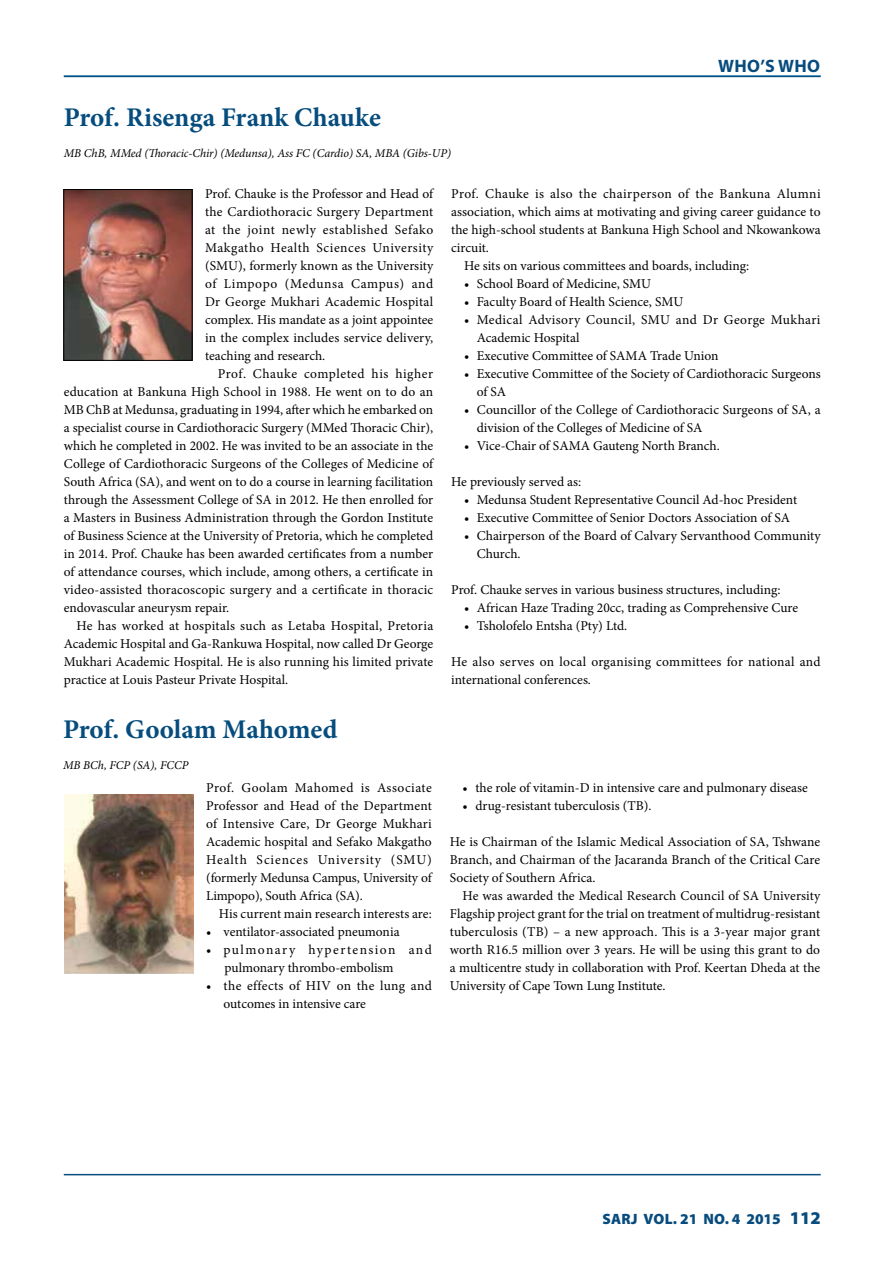
<style>
.page{position:relative;width:893px;height:1263px;background:#fff}
.page>*{position:absolute;margin:0;border:0;box-sizing:border-box;transform-origin:0 0}
.t1{font:700 27px "Minion Pro";color:#064d7e}
.t2{font:700 18px "Myriad Pro";letter-spacing:.02em;color:#084c7e}
.t3{font:900 15px "Myriad Pro";letter-spacing:.015em;color:#084c7e}
.t4{font:13.5px/18px "Minion Pro";color:#000;text-align:justify}
.t5{font:13.5px/18px "Minion Pro";letter-spacing:.02em;color:#000}
.t6{font:13.5px/18px "Minion Pro";letter-spacing:.055em;color:#000}
.t7{font:13.5px "Minion Pro";letter-spacing:.03em;color:#000}
.t8{font:italic 12px "Minion Pro";color:#000}
.s1{font-size:18px}
</style>
<div class="page">
<hr style="left:64px;top:75px;width:757px;height:1px;background:#3492d0">
<hr style="left:64px;top:76px;width:757px;height:1px;background:#064d7e">
<hr style="left:64px;top:1174px;width:757px;height:1px;background:#064d7e">
<img style="left:66px;top:191px;width:124px;height:168px">
<div style="left:64px;top:189px;width:128px;height:172px;border:1px solid #000"></div>
<img style="left:65px;top:794px;width:128px;height:179px">
<h1 class="t1" style="left:64px;top:98px;width:319px">Prof. Risenga Frank Chauke</h1>
<p class="t8" style="left:64px;top:144px;width:389px">MB ChB, MMed (Thoracic-Chir) (Medunsa), Ass FC (Cardio) SA, MBA (Gibs-UP)</p>
<h2 class="t2" style="left:718px;top:54px;width:103px">WHO’S WHO</h2>
<p class="t4" style="left:205px;top:185px;width:230px">Prof. Chauke is the Professor and Head of the Cardiothoracic Surgery Department at the joint newly established Sefako Makgatho Health Sciences University (SMU), formerly known as the University of Limpopo (Medunsa Campus) and Dr George Mukhari Academic Hospital complex. His mandate as a joint appointee in the complex includes service delivery, teaching and research.</p>
<p class="t4" style="left:64px;top:365px;width:371px;text-indent:154px">Prof. Chauke completed his higher education at Bankuna High School in 1988. He went on to do an MB ChB at Medunsa, graduating in 1994, after which he embarked on a specialist course in Cardiothoracic Surgery (MMed Thoracic Chir), which he completed in 2002. He was invited to be an associate in the College of Cardiothoracic Surgeons of the Colleges of Medicine of South Africa (SA), and went on to do a course in learning facilitation through the Assessment College of SA in 2012. He then enrolled for a Masters in Business Administration through the Gordon Institute of Business Science at the University of Pretoria, which he completed in 2014. Prof. Chauke has been awarded certificates from a number of attendance courses, which include, among others, a certificate in video-assisted thoracoscopic surgery and a certificate in thoracic endovascular aneurysm repair.</p>
<p class="t4" style="left:64px;top:617px;width:371px;text-indent:13px">He has worked at hospitals such as Letaba Hospital, Pretoria Academic Hospital and Ga-Rankuwa Hospital, now called Dr George Mukhari Academic Hospital. He is also running his limited private practice at Louis Pasteur Private Hospital.</p>
<h1 class="t1" style="left:63px;top:710px;width:276px">Prof. Goolam Mahomed</h1>
<p class="t8" style="left:63px;top:756px;width:127px">MB BCh, FCP (SA), FCCP</p>
<p class="t4" style="left:206px;top:779px;width:227px">Prof. Goolam Mahomed is Associate Professor and Head of the Department of Intensive Care, Dr George Mukhari Academic hospital and Sefako Makgatho Health Sciences University (SMU) (formerly Medunsa Campus, University of Limpopo), South Africa (SA).</p>
<p class="t4" style="left:219px;top:905px;width:214px">His current main research interests are:</p>
<p class="t4" style="left:206px;top:923px;width:195px">• ventilator-associated pneumonia</p>
<p class="t6" style="left:225px;top:941px;width:209px;text-indent:-18px">• pulmonary hypertension and pulmonary thrombo-embolism</p>
<p class="t4" style="left:224px;top:977px;width:210px;text-indent:-17px">• the effects of HIV on the lung and outcomes in intensive care</p>
<p class="t7" style="left:451px;top:185px;width:371px">Prof. Chauke is also the chairperson of the Bankuna Alumni</p>
<p class="t4" style="left:451px;top:203px;width:371px">association, which aims at motivating and giving career guidance to</p>
<p class="t4" style="left:451px;top:221px;width:371px">the high-school students at Bankuna High School and Nkowankowa</p>
<p class="t4" style="left:451px;top:239px;width:39px">circuit.</p>
<p class="t4" style="left:464px;top:257px;width:287px">He sits on various committees and boards, including:</p>
<p class="t4" style="left:464px;top:275px;width:189px">• School Board of Medicine, SMU</p>
<p class="t4" style="left:464px;top:293px;width:221px">• Faculty Board of Health Science, SMU</p>
<p class="t5" style="left:477px;top:311px;width:345px;text-indent:-13px">• Medical Advisory Council, SMU and Dr George Mukhari<br>Academic Hospital</p>
<p class="t4" style="left:464px;top:347px;width:256px">• Executive Committee of SAMA Trade Union</p>
<p class="t4" style="left:477px;top:365px;width:345px;text-indent:-13px">• Executive Committee of the Society of Cardiothoracic Surgeons of SA</p>
<p class="t4" style="left:477px;top:401px;width:345px;text-indent:-13px">• Councillor of the College of Cardiothoracic Surgeons of SA, a division of the Colleges of Medicine of SA</p>
<p class="t4" style="left:464px;top:437px;width:257px">• Vice-Chair of SAMA Gauteng North Branch.</p>
<p class="t4" style="left:451px;top:473px;width:131px">He previously served as:</p>
<p class="t4" style="left:464px;top:491px;width:335px">• Medunsa Student Representative Council Ad-hoc President</p>
<p class="t4" style="left:464px;top:509px;width:328px">• Executive Committee of Senior Doctors Association of SA</p>
<p class="t4" style="left:477px;top:527px;width:345px;text-indent:-13px">• Chairperson of the Board of Calvary Servanthood Community<br>Church.</p>
<p class="t4" style="left:451px;top:581px;width:331px">Prof. Chauke serves in various business structures, including:</p>
<p class="t4" style="left:464px;top:599px;width:336px">• African Haze Trading 20cc, trading as Comprehensive Cure</p>
<p class="t4" style="left:464px;top:617px;width:165px">• Tsholofelo Entsha (Pty) Ltd.</p>
<p class="t4" style="left:451px;top:653px;width:371px">He also serves on local organising committees for national and international conferences.</p>
<p class="t4" style="left:463px;top:779px;width:347px">• the role of vitamin-D in intensive care and pulmonary disease</p>
<p class="t4" style="left:463px;top:797px;width:190px">• drug-resistant tuberculosis (TB).</p>
<p class="t4" style="left:450px;top:833px;width:372px">He is Chairman of the Islamic Medical Association of SA, Tshwane Branch, and Chairman of the Jacaranda Branch of the Critical Care Society of Southern Africa.</p>
<p class="t4" style="left:450px;top:887px;width:372px;text-indent:13px">He was awarded the Medical Research Council of SA University Flagship project grant for the trial on treatment of multidrug-resistant tuberculosis (TB) – a new approach. This is a 3-year major grant worth R16.5 million over 3 years. He will be using this grant to do a multicentre study in collaboration with Prof. Keertan Dheda at the University of Cape Town Lung Institute.</p>
<p class="t3" style="left:602px;top:1210px;width:220px">SARJ VOL. 21 NO. 4 2015 <span class="s1">112</span></p>
</div>
